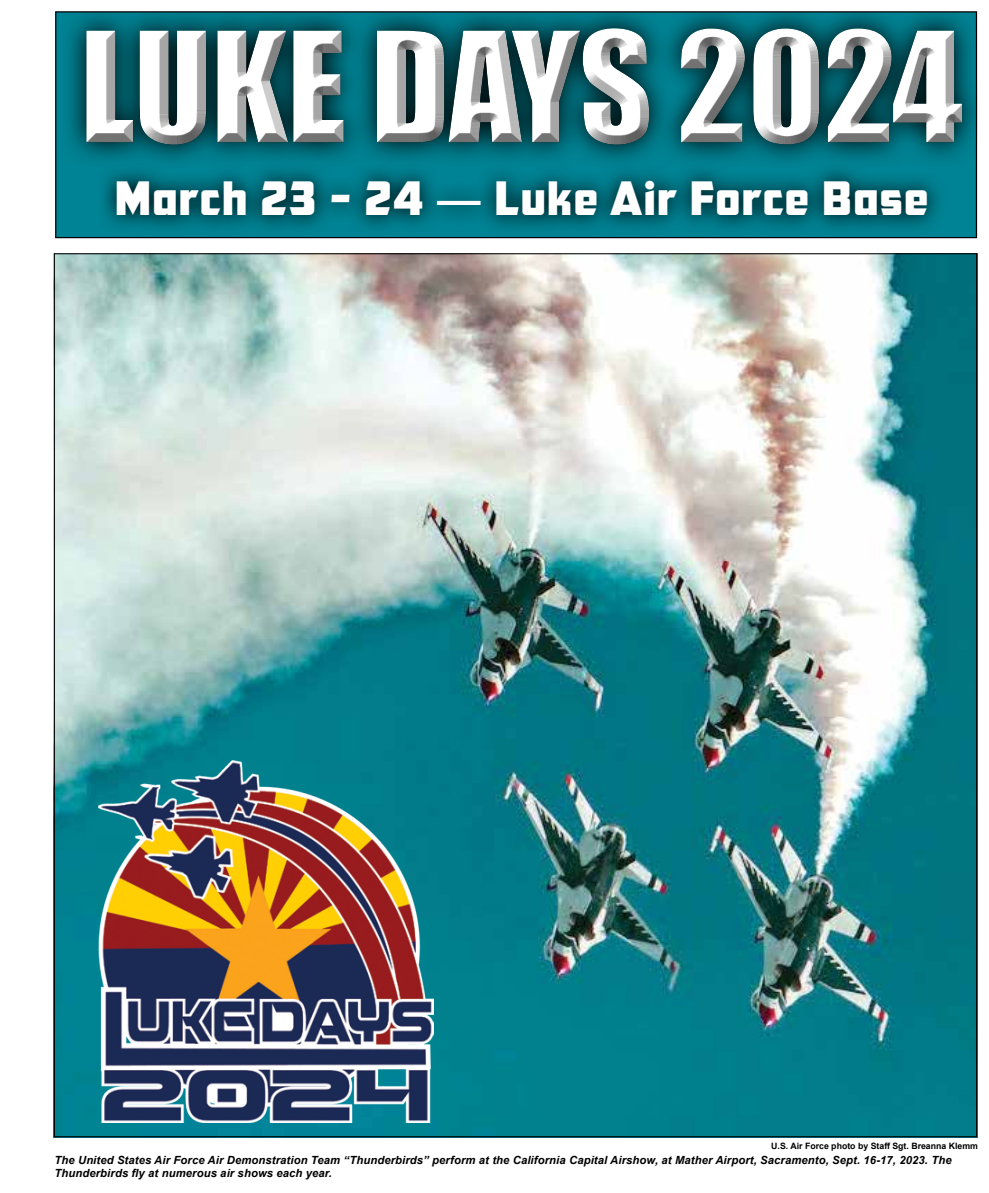
<style>
.page{position:relative;width:989px;height:1193px;background:#fff}
.page>*{position:absolute;margin:0;border:0;box-sizing:border-box;transform-origin:0 0}
.t1{font:141.25px "Impact";color:#fff}
.t2{font:46.25px "CFB1 American Patriot Normal";color:#fff}
.t3{font:italic 700 11.25px/13.5px "Arial";letter-spacing:.01em;color:#000}
.t4{font:700 8.75px "Arial";color:#000}
.s1{font-family:"Myriad Pro";font-weight:700;font-stretch:condensed}
</style>
<div class="page">
<img style="left:56px;top:255px;width:918px;height:880px">
<div style="left:56px;top:12px;width:920px;height:226px;background:#008394"></div>
<div style="left:61px;top:11px;width:916px;height:158px;background:linear-gradient(to bottom,#007888,#007a89)"></div>
<div style="left:76px;top:18px;width:895px;height:128px;background:#fff;opacity:.75"></div>
<div style="left:76px;top:24px;width:895px;height:131px;background:#000;opacity:.75"></div>
<svg style="left:97px;top:162px;width:848px;height:66px"></svg>
<img style="left:98px;top:760px;width:335px;height:363px">
<h1 class="t1" style="left:80px;top:-23px;width:883px">LUKE DAYS 2024</h1>
<h2 class="t2" style="left:114px;top:167px;width:816px">March 23 - 24 <span class="s1">—</span> Luke Air Force Base</h2>
<p class="t4" style="left:771px;top:1139px;width:208px">U.S. Air Force photo by Staff Sgt. Breanna Klemm</p>
<p class="t3" style="left:54px;top:1153px;width:898px">The United States Air Force Air Demonstration Team “Thunderbirds” perform at the California Capital Airshow, at Mather Airport, Sacramento, Sept. 16-17, 2023. The<br>Thunderbirds fly at numerous air shows each year.</p>
</div>
